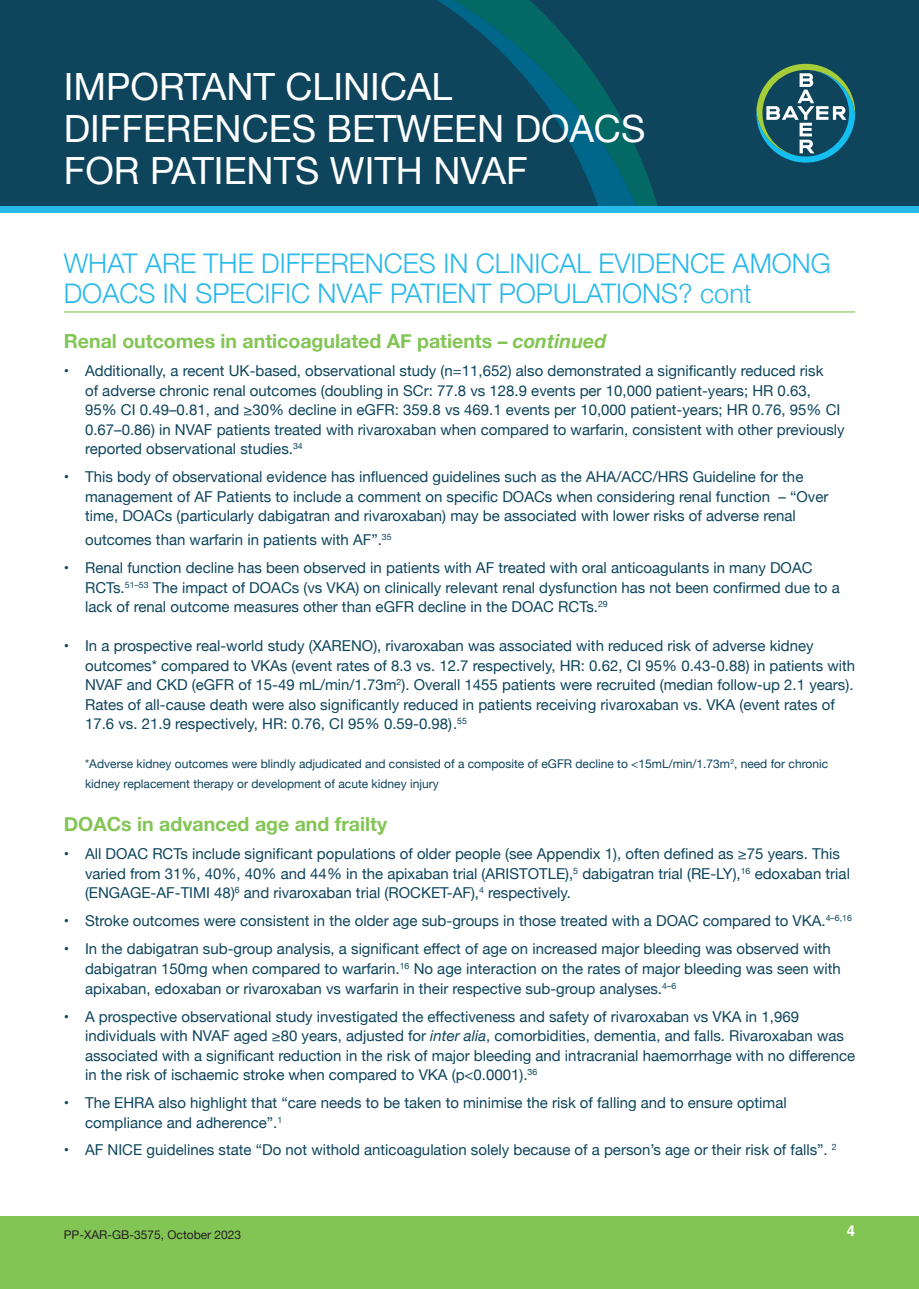
<style>
.page{position:relative;width:919px;height:1289px;background:#fff}
.page>*{position:absolute;margin:0;border:0;box-sizing:border-box;transform-origin:0 0}
.t1{font:37.5px/42px "Helvetica Neue";color:#fff}
.t2{font:300 27px/30px "Helvetica Neue";color:#28b8ea}
.t3{font:700 19.5px "Helvetica Neue";color:#83c555}
.t4{font:15px/19.5px "Helvetica Neue";color:#0e455d}
.t5{font:700 15px "Helvetica";color:#fff}
.t6{font:12px/19.5px "Helvetica Neue";color:#0e455d}
.t7{font:12px "Helvetica Neue";color:#231f20}
.s1{font-style:italic}
</style>
<div class="page">
<div style="left:0;top:0;width:918px;height:213px;background:#0e455d"></div>
<svg style="left:437px;top:0;width:202px;height:206px"></svg>
<div style="left:0;top:206px;width:918px;height:7px;background:#28b8ea"></div>
<div style="left:0;top:1216px;width:918px;height:72px;background:#83c555"></div>
<svg style="left:756px;top:64px;width:99px;height:99px"></svg>
<hr style="left:64px;top:311px;width:791px;height:1px;background:#83c555">
<h1 class="t1" style="left:64px;top:67px;width:583px">IMPORTANT CLINICAL<br>DIFFERENCES BETWEEN DOACS<br>FOR PATIENTS WITH NVAF</h1>
<h2 class="t2" style="left:64px;top:246px;width:768px">WHAT ARE THE DIFFERENCES IN CLINICAL EVIDENCE AMONG<br>DOACS IN SPECIFIC NVAF PATIENT POPULATIONS? cont</h2>
<h3 class="t3" style="left:64px;top:326px;width:544px">Renal outcomes in anticoagulated AF patients – <span class="s1">continued</span></h3>
<p class="t4" style="left:85px;top:362px;width:761px;text-indent:-21px">• Additionally, a recent UK-based, observational study (n=11,652) also demonstrated a significantly reduced risk<br>of adverse chronic renal outcomes (doubling in SCr: 77.8 vs 128.9 events per 10,000 patient-years; HR 0.63, 95% CI 0.49–0.81, and ≥30% decline in eGFR: 359.8 vs 469.1 events per 10,000 patient-years; HR 0.76, 95% CI 0.67–0.86) in NVAF patients treated with rivaroxaban when compared to warfarin, consistent with other previously reported observational studies.<sup>34</sup></p>
<p class="t4" style="left:85px;top:468px;width:744px;text-indent:-21px">• This body of observational evidence has influenced guidelines such as the AHA/ACC/HRS Guideline for the management of AF Patients to include a comment on specific DOACs when considering renal function – “Over time, DOACs (particularly dabigatran and rivaroxaban) may be associated with lower risks of adverse renal</p>
<p class="t4" style="left:85px;top:531px;width:308px">outcomes than warfarin in patients with AF”.<sup>35</sup></p>
<p class="t4" style="left:85px;top:559px;width:756px;text-indent:-21px">• Renal function decline has been observed in patients with AF treated with oral anticoagulants in many DOAC<br>RCTs.<sup>51–53</sup> The impact of DOACs (vs VKA) on clinically relevant renal dysfunction has not been confirmed due to a lack of renal outcome measures other than eGFR decline in the DOAC RCTs.<sup>29</sup></p>
<p class="t4" style="left:85px;top:637px;width:771px;text-indent:-21px">• In a prospective real-world study (XARENO), rivaroxaban was associated with reduced risk of adverse kidney outcomes* compared to VKAs (event rates of 8.3 vs. 12.7 respectively, HR: 0.62, CI 95% 0.43-0.88) in patients with NVAF and CKD (eGFR of 15-49 mL/min/1.73m<sup>2</sup>). Overall 1455 patients were recruited (median follow-up 2.1 years).<br>Rates of all-cause death were also significantly reduced in patients receiving rivaroxaban vs. VKA (event rates of 17.6 vs. 21.9 respectively, HR: 0.76, CI 95% 0.59-0.98).<sup>55</sup></p>
<p class="t6" style="left:85px;top:755px;width:744px">*Adverse kidney outcomes were blindly adjudicated and consisted of a composite of eGFR decline to &lt;15mL/min/1.73m<sup>2</sup>, need for chronic kidney replacement therapy or development of acute kidney injury</p>
<h3 class="t3" style="left:64px;top:809px;width:325px">DOACs in advanced age and frailty</h3>
<p class="t4" style="left:85px;top:845px;width:766px;text-indent:-21px">• All DOAC RCTs include significant populations of older people (see Appendix 1), often defined as ≥75 years. This varied from 31%, 40%, 40% and 44% in the apixaban trial (ARISTOTLE),<sup>5</sup> dabigatran trial (RE-LY),<sup>16</sup> edoxaban trial (ENGAGE-AF-TIMI 48)<sup>6</sup> and rivaroxaban trial (ROCKET-AF),<sup>4</sup> respectively.</p>
<p class="t4" style="left:64px;top:912px;width:789px">• Stroke outcomes were consistent in the older age sub-groups in those treated with a DOAC compared to VKA.<sup>4–6,16</sup></p>
<p class="t4" style="left:85px;top:940px;width:757px;text-indent:-21px">• In the dabigatran sub-group analysis, a significant effect of age on increased major bleeding was observed with dabigatran 150mg when compared to warfarin.<sup>16</sup> No age interaction on the rates of major bleeding was seen with apixaban, edoxaban or rivaroxaban vs warfarin in their respective sub-group analyses.<sup>4–6</sup></p>
<p class="t4" style="left:85px;top:1007px;width:771px;text-indent:-21px">• A prospective observational study investigated the effectiveness and safety of rivaroxaban vs VKA in 1,969 individuals with NVAF aged ≥80 years, adjusted for <span class="s1">inter alia</span>, comorbidities, dementia, and falls. Rivaroxaban was associated with a significant reduction in the risk of major bleeding and intracranial haemorrhage with no difference in the risk of ischaemic stroke when compared to VKA (p&lt;0.0001).<sup>36</sup></p>
<p class="t4" style="left:85px;top:1093px;width:703px;text-indent:-21px">• The EHRA also highlight that “care needs to be taken to minimise the risk of falling and to ensure optimal compliance and adherence”.<sup>1</sup></p>
<p class="t4" style="left:64px;top:1140px;width:774px">• AF NICE guidelines state “Do not withold anticoagulation solely because of a person’s age or their risk of falls”. <sup>2</sup></p>
<p class="t7" style="left:64px;top:1225px;width:179px">PP-XAR-GB-3575, October 2023</p>
<p class="t5" style="left:846px;top:1218px;width:10px">4</p>
</div>
